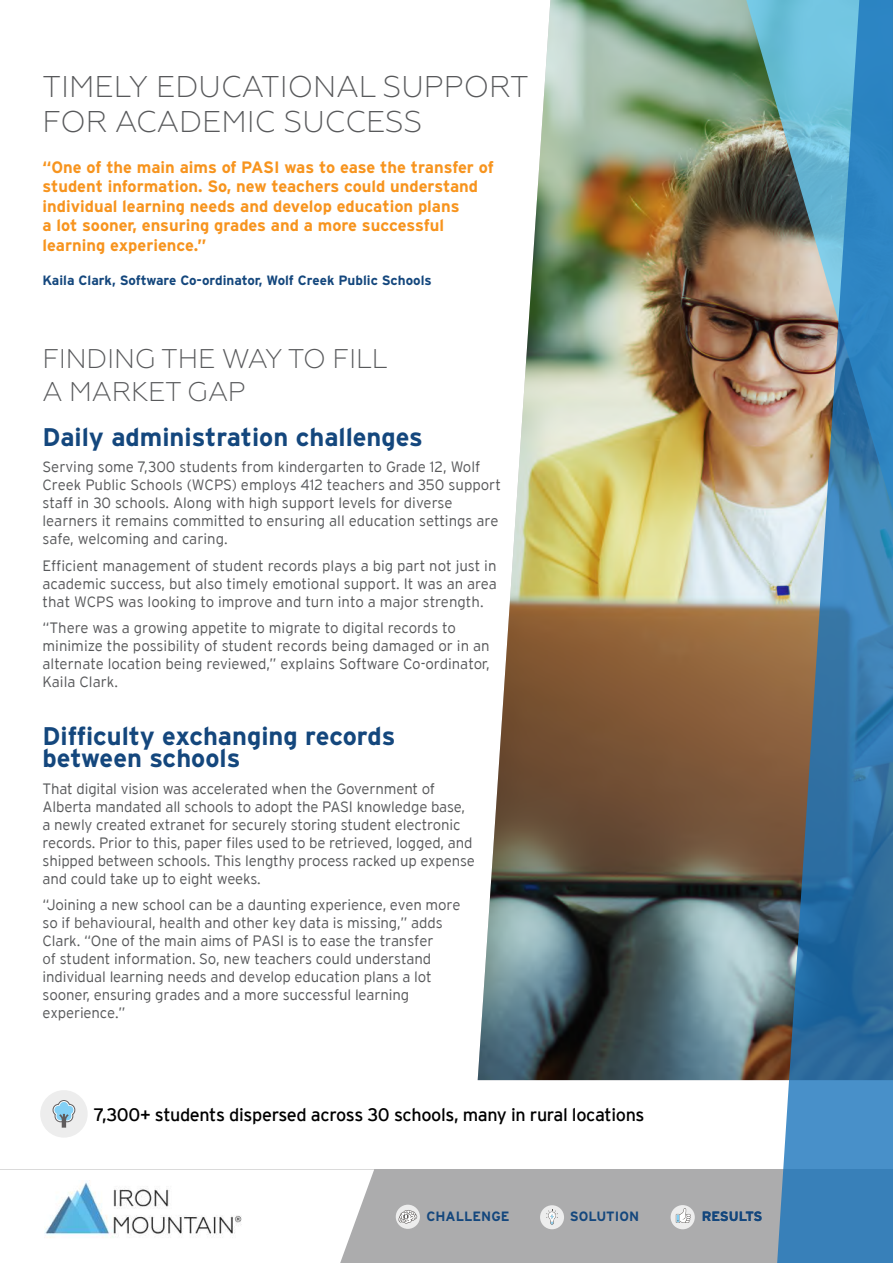
<style>
.page{position:relative;width:893px;height:1263px;background:#fff}
.page>*{position:absolute;margin:0;border:0;box-sizing:border-box;transform-origin:0 0}
.t1{font:300 30px/34.5px "Geometria";color:#58595b}
.t2{font:300 27px/33px "Geometria";letter-spacing:-.01em;color:#58595b}
.t3{font:700 25.5px/22.5px "Interstate";color:#14477d}
.t4{font:18px "Interstate";letter-spacing:-.02em;color:#000}
.t5{font:700 16.5px/19.5px "Interstate";color:#f7941e}
.t6{font:300 15px/18px "Interstate";letter-spacing:-.01em;color:#58595b}
.t7{font:700 13.5px "Interstate";color:#14477d}
</style>
<div class="page">
<div style="left:0;top:1169px;width:893px;height:94px;background:#acacad"></div>
<svg style="left:0;top:1169px;width:374px;height:94px;background:#f8f8f8"></svg>
<img style="left:45px;top:1180px;width:197px;height:60px">
<img style="left:478px;top:0;width:299px;height:1080px">
<img style="left:746px;top:0;width:31px;height:513px">
<svg style="left:777px;top:0;width:116px;height:1263px;background:#5789a9"></svg>
<div style="left:40px;top:1090px;width:48px;height:47px;background:#ededed;border-radius:50%"></div>
<svg style="left:52px;top:1100px;width:24px;height:27px"></svg>
<div style="left:540px;top:1205px;width:24px;height:24px;background:#ededed;border-radius:50%"></div>
<svg style="left:546px;top:1209px;width:12px;height:16px"></svg>
<div style="left:671px;top:1205px;width:24px;height:24px;background:#ededed;border-radius:50%"></div>
<svg style="left:676px;top:1208px;width:15px;height:15px"></svg>
<div style="left:396px;top:1205px;width:24px;height:24px;background:#ededed;border-radius:50%"></div>
<svg style="left:399px;top:1210px;width:18px;height:13px"></svg>
<h1 class="t1" style="left:43px;top:69px;width:488px">TIMELY EDUCATIONAL SUPPORT<br>FOR ACADEMIC SUCCESS</h1>
<p class="t5" style="left:43px;top:157px;width:453px">“One of the main aims of PASI was to ease the transfer of student information. So, new teachers could understand individual learning needs and develop education plans<br>a lot sooner, ensuring grades and a more successful learning experience.”</p>
<p class="t7" style="left:43px;top:273px;width:391px">Kaila Clark, Software Co-ordinator, Wolf Creek Public Schools</p>
<h2 class="t2" style="left:43px;top:341px;width:347px">FINDING THE WAY TO FILL<br>A MARKET GAP</h2>
<h3 class="t3" style="left:43px;top:425px;width:382px">Daily administration challenges</h3>
<p class="t6" style="left:43px;top:458px;width:460px">Serving some 7,300 students from kindergarten to Grade 12, Wolf Creek Public Schools (WCPS) employs 412 teachers and 350 support staff in 30 schools. Along with high support levels for diverse learners it remains committed to ensuring all education settings are safe, welcoming and caring.</p>
<p class="t6" style="left:43px;top:556px;width:456px;text-align:justify">Efficient management of student records plays a big part not just in academic success, but also timely emotional support. It was an area that WCPS was looking to improve and turn into a major strength.</p>
<p class="t6" style="left:43px;top:619px;width:449px">“There was a growing appetite to migrate to digital records to minimize the possibility of student records being damaged or in an alternate location being reviewed,” explains Software Co-ordinator, Kaila Clark.</p>
<h3 class="t3" style="left:43px;top:724px;width:354px">Difficulty exchanging records between schools</h3>
<p class="t6" style="left:43px;top:779px;width:434px">That digital vision was accelerated when the Government of Alberta mandated all schools to adopt the PASI knowledge base, a newly created extranet for securely storing student electronic records. Prior to this, paper files used to be retrieved, logged, and shipped between schools. This lengthy process racked up expense and could take up to eight weeks.</p>
<p class="t6" style="left:43px;top:896px;width:420px">“Joining a new school can be a daunting experience, even more so if behavioural, health and other key data is missing,” adds Clark. “One of the main aims of PASI is to ease the transfer<br>of student information. So, new teachers could understand individual learning needs and develop education plans a lot sooner, ensuring grades and a more successful learning experience.”</p>
<p class="t4" style="left:94px;top:1104px;width:552px">7,300+ students dispersed across 30 schools, many in rural locations</p>
<p class="t7" style="left:426px;top:1209px;width:85px">CHALLENGE</p>
<p class="t7" style="left:570px;top:1209px;width:71px">SOLUTION</p>
<p class="t7" style="left:702px;top:1209px;width:62px">RESULTS</p>
</div>
